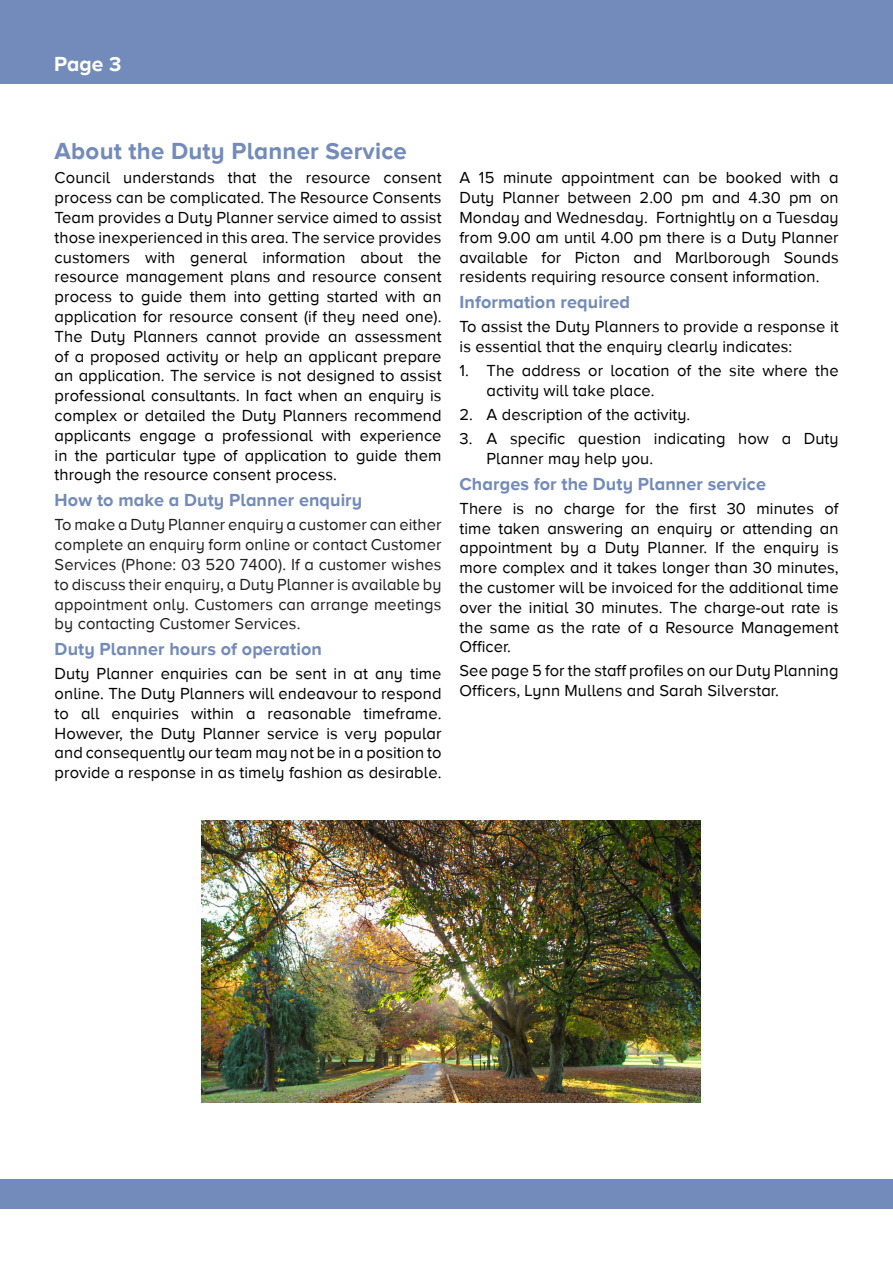
<style>
.page{position:relative;width:893px;height:1263px;background:#fff}
.page>*{position:absolute;margin:0;border:0;box-sizing:border-box;transform-origin:0 0}
.Heading_3_blue{font:700 24px "Proxima Nova A";letter-spacing:.01em;color:#738bba}
.t1{font:700 21px "Proxima Nova A";color:#fff}
.Heading_3_1{font:700 18px "Proxima Nova A";letter-spacing:.005em;color:#738bba}
.t2{font:16.5px/19.8px "Proxima Nova A";letter-spacing:.005em;color:#000;text-align:justify}
.t3{font:16.5px/19.8px "Proxima Nova A";letter-spacing:.005em;color:#231f20;text-align:justify}
</style>
<div class="page">
<div style="left:0;top:0;width:893px;height:84px;background:#738bba"></div>
<div style="left:0;top:1179px;width:893px;height:30px;background:#738bba"></div>
<img style="left:202px;top:821px;width:498px;height:281px">
<p class="t1" style="left:54px;top:52px;width:69px">Page 3</p>
<p class="Heading_3_blue" style="left:55px;top:138px;width:354px">About the Duty Planner Service</p>
<p class="t2" style="left:55px;top:168px;width:388px">Council understands that the resource consent process can be complicated. The Resource Consents Team provides a Duty Planner service aimed to assist those inexperienced in this area. The service provides customers with general information about the resource management plans and resource consent process to guide them into getting started with an application for resource consent (if they need one).<br>The Duty Planners cannot provide an assessment of a proposed activity or help an applicant prepare an application. The service is not designed to assist professional consultants. In fact when an enquiry is complex or detailed the Duty Planners recommend applicants engage a professional with experience in the particular type of application to guide them through the resource consent process.</p>
<p class="Heading_3_1" style="left:55px;top:490px;width:309px">How to make a Duty Planner enquiry</p>
<p class="t3" style="left:55px;top:515px;width:388px">To make a Duty Planner enquiry a customer can either complete an enquiry form online or contact Customer Services (Phone: 03 520 7400). If a customer wishes to discuss their enquiry, a Duty Planner is available by appointment only. Customers can arrange meetings by contacting Customer Services.</p>
<p class="Heading_3_1" style="left:55px;top:639px;width:269px">Duty Planner hours of operation</p>
<p class="t2" style="left:55px;top:664px;width:388px">Duty Planner enquiries can be sent in at any time online. The Duty Planners will endeavour to respond to all enquiries within a reasonable timeframe.<br>However, the Duty Planner service is very popular and consequently our team may not be in a position to provide a response in as timely fashion as desirable.</p>
<p class="t2" style="left:459px;top:168px;width:381px">A 15 minute appointment can be booked with a Duty Planner between 2.00 pm and 4.30 pm on Monday and Wednesday. Fortnightly on a Tuesday from 9.00 am until 4.00 pm there is a Duty Planner available for Picton and Marlborough Sounds residents requiring resource consent information.</p>
<p class="Heading_3_1" style="left:459px;top:292px;width:172px">Information required</p>
<p class="t2" style="left:459px;top:317px;width:381px">To assist the Duty Planners to provide a response it is essential that the enquiry clearly indicates:</p>
<p class="t2" style="left:486px;top:360px;width:354px;text-indent:-27px">1. The address or location of the site where the activity will take place.</p>
<p class="t2" style="left:459px;top:404px;width:232px">2. A description of the activity.</p>
<p class="t2" style="left:486px;top:428px;width:354px;text-indent:-27px">3. A specific question indicating how a Duty<br>Planner may help you.</p>
<p class="Heading_3_1" style="left:459px;top:473px;width:308px">Charges for the Duty Planner service</p>
<p class="t2" style="left:459px;top:498px;width:381px">There is no charge for the first 30 minutes of time taken answering an enquiry or attending an appointment by a Duty Planner. If the enquiry is more complex and it takes longer than 30 minutes, the customer will be invoiced for the additional time over the initial 30 minutes. The charge-out rate is the same as the rate of a Resource Management Officer.</p>
<p class="t2" style="left:459px;top:661px;width:381px">See page 5 for the staff profiles on our Duty Planning<br>Officers, Lynn Mullens and Sarah Silverstar.</p>
</div>
